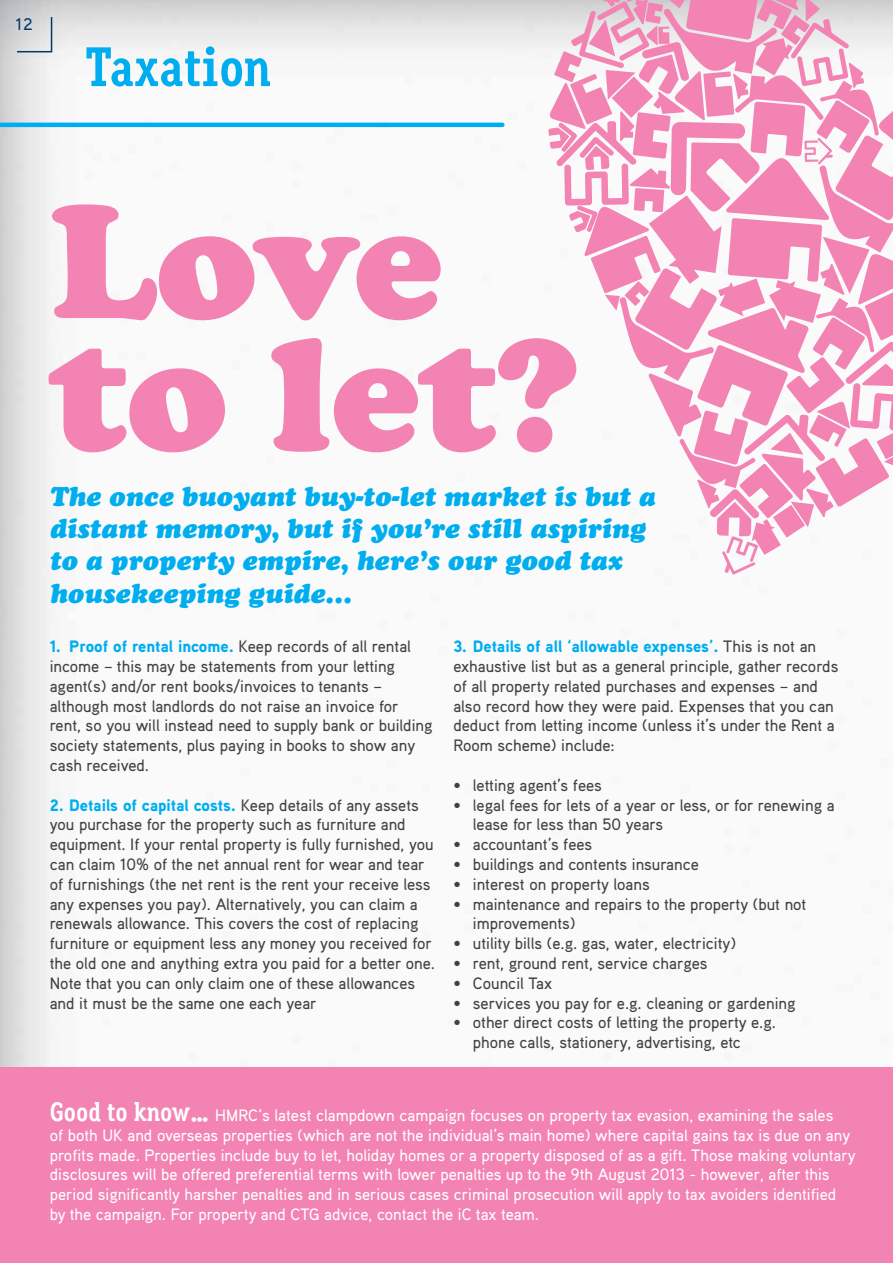
<style>
.page{position:relative;width:893px;height:1263px;background:#fff}
.page>*{position:absolute;margin:0;border:0;box-sizing:border-box;transform-origin:0 0}
.t1{font:900 168px/132px "Cooper";letter-spacing:-.005em;color:#f283b2}
.t2{font:700 55.5px "Aaux Office";color:#00aeef}
.t3{font:italic 27px/32.4px "Cooper Black Std";color:#00aeef}
.t4{font:22.5px "Aaux Pro Regular SC";color:#00386c}
.t5{font:500 16.5px/19.8px "Aaux Pro";color:#414042}
.t6{font:500 16.5px/19.8px "Aaux Pro";color:#fff}
.s1{font-weight:900;color:#00aeef}
.s2{font-family:"Aaux Office";font-weight:700;font-size:27px}
</style>
<div class="page">
<img style="left:0;top:0;width:548px;height:1067px">
<hr style="left:0;top:123px;width:502px;height:4px;background:#00aeef">
<div style="left:0;top:1067px;width:893px;height:196px;background:#f283b2"></div>
<svg style="left:548px;top:0;width:345px;height:575px"></svg>
<svg style="left:16px;top:16px;width:37px;height:37px"></svg>
<h3 class="t4" style="left:15px;top:8px;width:20px">12</h3>
<h2 class="t2" style="left:85px;top:34px;width:188px">Taxation</h2>
<h1 class="t1" style="left:50px;top:196px;width:530px">Love to let?</h1>
<h3 class="t3" style="left:50px;top:480px;width:607px">The once buoyant buy-to-let market is but a distant memory, but if you’re still aspiring to a property empire, here’s our good tax housekeeping guide…</h3>
<p class="t5" style="left:50px;top:636px;width:384px"><span class="s1">1. Proof of rental income.</span> Keep records of all rental income – this may be statements from your letting agent(s) and/or rent books/invoices to tenants – although most landlords do not raise an invoice for rent, so you will instead need to supply bank or building society statements, plus paying in books to show any cash received.</p>
<p class="t5" style="left:50px;top:794px;width:387px"><span class="s1">2. Details of capital costs.</span> Keep details of any assets you purchase for the property such as furniture and equipment. If your rental property is fully furnished, you can claim 10% of the net annual rent for wear and tear of furnishings (the net rent is the rent your receive less any expenses you pay). Alternatively, you can claim a renewals allowance. This covers the cost of replacing furniture or equipment less any money you received for the old one and anything extra you paid for a better one.<br>Note that you can only claim one of these allowances and it must be the same one each year</p>
<p class="t5" style="left:453px;top:636px;width:386px"><span class="s1">3. Details of all ‘allowable expenses’.</span> This is not an exhaustive list but as a general principle, gather records of all property related purchases and expenses – and also record how they were paid. Expenses that you can deduct from letting income (unless it’s under the Rent a Room scheme) include:</p>
<p class="t5" style="left:453px;top:775px;width:150px">• letting agent’s fees</p>
<p class="t5" style="left:473px;top:794px;width:363px;text-indent:-20px">• legal fees for lets of a year or less, or for renewing a lease for less than 50 years</p>
<p class="t5" style="left:453px;top:834px;width:140px">• accountant’s fees</p>
<p class="t5" style="left:453px;top:854px;width:247px">• buildings and contents insurance</p>
<p class="t5" style="left:453px;top:874px;width:198px">• interest on property loans</p>
<p class="t5" style="left:473px;top:893px;width:335px;text-indent:-20px">• maintenance and repairs to the property (but not improvements)</p>
<p class="t5" style="left:453px;top:933px;width:284px">• utility bills (e.g. gas, water, electricity)</p>
<p class="t5" style="left:453px;top:953px;width:256px">• rent, ground rent, service charges</p>
<p class="t5" style="left:453px;top:973px;width:100px">• Council Tax</p>
<p class="t5" style="left:453px;top:992px;width:344px">• services you pay for e.g. cleaning or gardening</p>
<p class="t5" style="left:473px;top:1012px;width:305px;text-indent:-20px">• other direct costs of letting the property e.g. phone calls, stationery, advertising, etc</p>
<p class="t6" style="left:50px;top:1105px;width:807px"><span class="s2">Good to know…</span> HMRC‘s latest clampdown campaign focuses on property tax evasion, examining the sales<br>of both UK and overseas properties (which are not the individual’s main home) where capital gains tax is due on any profits made. Properties include buy to let, holiday homes or a property disposed of as a gift. Those making voluntary disclosures will be offered preferential terms with lower penalties up to the 9th August 2013 - however, after this period significantly harsher penalties and in serious cases criminal prosecution will apply to tax avoiders identified by the campaign. For property and CTG advice, contact the iC tax team.</p>
</div>
